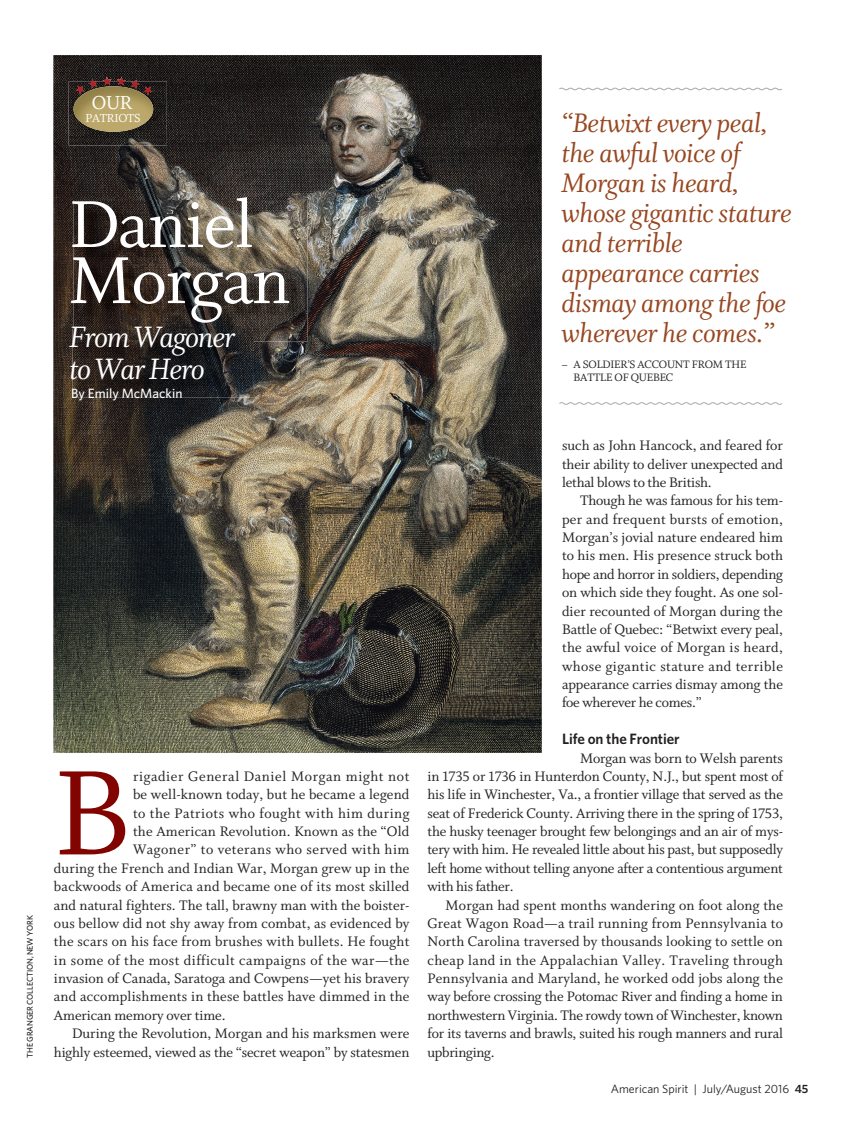
<style>
.page{position:relative;width:864px;height:1134px;background:#fff}
.page>*{position:absolute;margin:0;border:0;box-sizing:border-box;transform-origin:0 0}
.t1{font:134.7px "Whitman Roman LF";color:#820401}
.t2{font:74.25px/56.1px "Whitman Roman LF";letter-spacing:-.015em;color:#fff}
.t3{font:33px/31.5px "Whitman Italic LF";letter-spacing:-.035em;color:#fff}
.t4{font:30px/30px "Whitman Italic LF";letter-spacing:-.015em;color:#974720}
.t5{font:21px "Whitman Roman LF";color:#fff}
.t6{font:15.3px "Whitman Roman LF";letter-spacing:.005em;color:#231f20}
.t7{font:15.3px "Whitman Roman LF";letter-spacing:-.015em;color:#231f20}
.t8{font:15.3px "Whitman Roman LF";letter-spacing:.03em;color:#231f20}
.t9{font:15.3px "Whitman Roman LF";letter-spacing:.035em;color:#231f20}
.t10{font:15.3px "Whitman Roman LF";letter-spacing:.025em;color:#231f20}
.t11{font:15.3px "Whitman Roman LF";letter-spacing:.04em;color:#231f20}
.t12{font:600 15px "Whitney";letter-spacing:-.005em;color:#231f20}
.t13{font:500 13.5px "Whitney";letter-spacing:.005em;color:#fff}
.t14{font:13.05px "Whitman Roman LF";letter-spacing:-.015em;color:#fff}
.t15{font:12px/13.5px "Whitman Roman LF";letter-spacing:-.015em;color:#231f20}
.t16{font:12px "Whitney";color:#231f20}
.t17{font:500 8.25px "Whitney";letter-spacing:-.015em;color:#231f20}
.s1{font-weight:600}
</style>
<div class="page">
<img style="left:53px;top:55px;width:489px;height:698px">
<svg style="left:76px;top:76px;width:77px;height:5px"></svg>
<img style="left:69px;top:81px;width:98px;height:64px">
<img style="left:76px;top:81px;width:77px;height:14px">
<img style="left:74px;top:86px;width:79px;height:46px;border-radius:50%">
<img style="left:74px;top:200px;width:234px;height:142px">
<img style="left:73px;top:329px;width:181px;height:69px">
<img style="left:74px;top:329px;width:180px;height:13px">
<svg style="left:559px;top:402px;width:223px;height:3px"></svg>
<svg style="left:559px;top:87px;width:223px;height:4px"></svg>
<p class="t17" style="left:27px;top:1058px;width:144px;rotate:-90deg">THE GRANGER COLLECTION, NEW YORK</p>
<p class="t5" style="left:92px;top:95px;width:42px">OUR</p>
<p class="t14" style="left:86px;top:113px;width:57px">PATRIOTS</p>
<p class="t2" style="left:69px;top:203px;width:223px">Daniel<br>Morgan</p>
<p class="t3" style="left:69px;top:324px;width:168px">From Wagoner to War Hero</p>
<p class="t13" style="left:71px;top:389px;width:113px">By Emily McMackin</p>
<p class="t1" style="left:54px;top:762px;width:79px">B</p>
<p class="t11" style="left:133px;top:770px;width:278px">rigadier General Daniel Morgan might not</p>
<p class="t6" style="left:133px;top:789px;width:278px">be well-known today, but he became a legend</p>
<p class="t9" style="left:133px;top:807px;width:278px">to the Patriots who fought with him during</p>
<p class="t6" style="left:133px;top:826px;width:278px">the American Revolution. Known as the “Old</p>
<p class="t9" style="left:133px;top:844px;width:278px">Wagoner” to veterans who served with him</p>
<p class="t6" style="left:54px;top:862px;width:357px">during the French and Indian War, Morgan grew up in the</p>
<p class="t6" style="left:54px;top:881px;width:357px">backwoods of America and became one of its most skilled</p>
<p class="t6" style="left:54px;top:899px;width:357px">and natural fighters. The tall, brawny man with the boister-</p>
<p class="t6" style="left:54px;top:917px;width:357px">ous bellow did not shy away from combat, as evidenced by</p>
<p class="t6" style="left:54px;top:936px;width:357px">the scars on his face from brushes with bullets. He fought</p>
<p class="t8" style="left:54px;top:954px;width:357px">in some of the most difficult campaigns of the war—the</p>
<p class="t6" style="left:54px;top:973px;width:357px">invasion of Canada, Saratoga and Cowpens—yet his bravery</p>
<p class="t6" style="left:54px;top:991px;width:357px">and accomplishments in these battles have dimmed in the</p>
<p class="t6" style="left:54px;top:1009px;width:173px">American memory over time.</p>
<p class="t6" style="left:72px;top:1028px;width:339px">During the Revolution, Morgan and his marksmen were</p>
<p class="t6" style="left:54px;top:1046px;width:357px">highly esteemed, viewed as the “secret weapon” by statesmen</p>
<p class="t4" style="left:562px;top:111px;width:232px">“Betwixt every peal, the awful voice of<br>Morgan is heard, whose gigantic stature and terrible appearance carries dismay among the foe wherever he comes.”</p>
<p class="t15" style="left:574px;top:358px;width:174px;text-indent:-12px">– A SOLDIER’S ACCOUNT FROM THE<br>BATTLE OF QUEBEC</p>
<p class="t6" style="left:562px;top:440px;width:222px">such as John Hancock, and feared for</p>
<p class="t6" style="left:562px;top:458px;width:222px">their ability to deliver unexpected and</p>
<p class="t7" style="left:562px;top:476px;width:151px">lethal blows to the British.</p>
<p class="t6" style="left:580px;top:495px;width:204px">Though he was famous for his tem-</p>
<p class="t6" style="left:562px;top:513px;width:222px">per and frequent bursts of emotion,</p>
<p class="t6" style="left:562px;top:532px;width:222px">Morgan’s jovial nature endeared him</p>
<p class="t6" style="left:562px;top:550px;width:222px">to his men. His presence struck both</p>
<p class="t7" style="left:562px;top:568px;width:222px">hope and horror in soldiers, depending</p>
<p class="t6" style="left:562px;top:587px;width:222px">on which side they fought. As one sol-</p>
<p class="t6" style="left:562px;top:605px;width:222px">dier recounted of Morgan during the</p>
<p class="t6" style="left:562px;top:623px;width:222px">Battle of Quebec: “Betwixt every peal,</p>
<p class="t6" style="left:562px;top:642px;width:222px">the awful voice of Morgan is heard,</p>
<p class="t8" style="left:562px;top:660px;width:222px">whose gigantic stature and terrible</p>
<p class="t6" style="left:562px;top:679px;width:222px">appearance carries dismay among the</p>
<p class="t7" style="left:562px;top:697px;width:141px">foe wherever he comes.”</p>
<p class="t12" style="left:562px;top:734px;width:119px">Life on the Frontier</p>
<p class="t6" style="left:580px;top:752px;width:204px">Morgan was born to Welsh parents</p>
<p class="t6" style="left:427px;top:770px;width:357px">in 1735 or 1736 in Hunterdon County, N.J., but spent most of</p>
<p class="t6" style="left:427px;top:789px;width:357px">his life in Winchester, Va., a frontier village that served as the</p>
<p class="t6" style="left:427px;top:807px;width:357px">seat of Frederick County. Arriving there in the spring of 1753,</p>
<p class="t6" style="left:427px;top:826px;width:357px">the husky teenager brought few belongings and an air of mys-</p>
<p class="t7" style="left:427px;top:844px;width:357px">tery with him. He revealed little about his past, but supposedly</p>
<p class="t7" style="left:427px;top:862px;width:357px">left home without telling anyone after a contentious argument</p>
<p class="t7" style="left:427px;top:881px;width:88px">with his father.</p>
<p class="t6" style="left:446px;top:899px;width:339px">Morgan had spent months wandering on foot along the</p>
<p class="t6" style="left:427px;top:917px;width:357px">Great Wagon Road—a trail running from Pennsylvania to</p>
<p class="t6" style="left:427px;top:936px;width:357px">North Carolina traversed by thousands looking to settle on</p>
<p class="t10" style="left:427px;top:954px;width:357px">cheap land in the Appalachian Valley. Traveling through</p>
<p class="t6" style="left:427px;top:973px;width:357px">Pennsylvania and Maryland, he worked odd jobs along the</p>
<p class="t6" style="left:427px;top:991px;width:357px">way before crossing the Potomac River and finding a home in</p>
<p class="t7" style="left:427px;top:1009px;width:357px">northwestern Virginia. The rowdy town of Winchester, known</p>
<p class="t6" style="left:427px;top:1028px;width:357px">for its taverns and brawls, suited his rough manners and rural</p>
<p class="t7" style="left:427px;top:1046px;width:69px">upbringing.</p>
<p class="t16" style="left:611px;top:1085px;width:199px">American Spirit | July/August 2016 <span class="s1">45</span></p>
</div>
